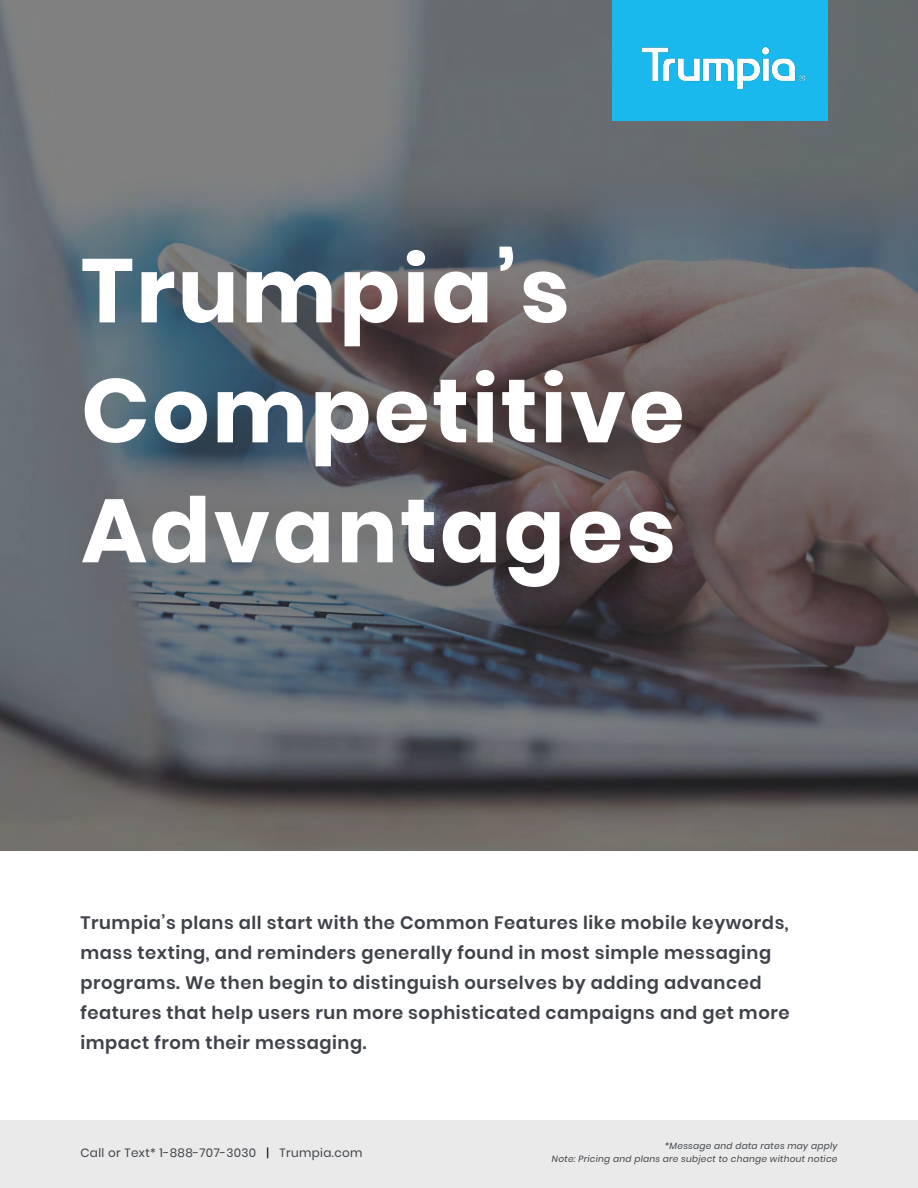
<style>
.page{position:relative;width:918px;height:1188px;background:#fff}
.page>*{position:absolute;margin:0;border:0;box-sizing:border-box;transform-origin:0 0}
.t1{font:700 90px/120px "Poppins";letter-spacing:.03em;color:#fff}
.t2{font:600 18px/30px "Poppins";letter-spacing:.03em;color:#3f4349}
.t3{font:12px "Poppins";letter-spacing:.03em;color:#3f4349}
.t4{font:italic 9px/13.5px "Poppins";letter-spacing:.03em;color:#3f4349;text-align:right}
.s1{color:#000}
</style>
<div class="page">
<div style="left:0;top:1120px;width:918px;height:68px;background:#eaeaea"></div>
<img style="left:0;top:0;width:918px;height:850px">
<div style="left:612px;top:0;width:216px;height:121px;background:#19b9ed"></div>
<img style="left:642px;top:48px;width:162px;height:40px">
<h1 class="t1" style="left:81px;top:231px;width:605px">Trumpia’s<br>Competitive<br>Advantages</h1>
<p class="t2" style="left:80px;top:908px;width:711px">Trumpia’s plans all start with the Common Features like mobile keywords, mass texting, and reminders generally found in most simple messaging programs. We then begin to distinguish ourselves by adding advanced features that help users run more sophisticated campaigns and get more impact from their messaging.</p>
<p class="t3" style="left:80px;top:1146px;width:284px">Call or Text* 1-888-707-3030 <span class="s1">|</span> Trumpia.com</p>
<p class="t4" style="left:552px;top:1139px;width:287px">*Message and data rates may apply<br>Note: Pricing and plans are subject to change without notice</p>
</div>
